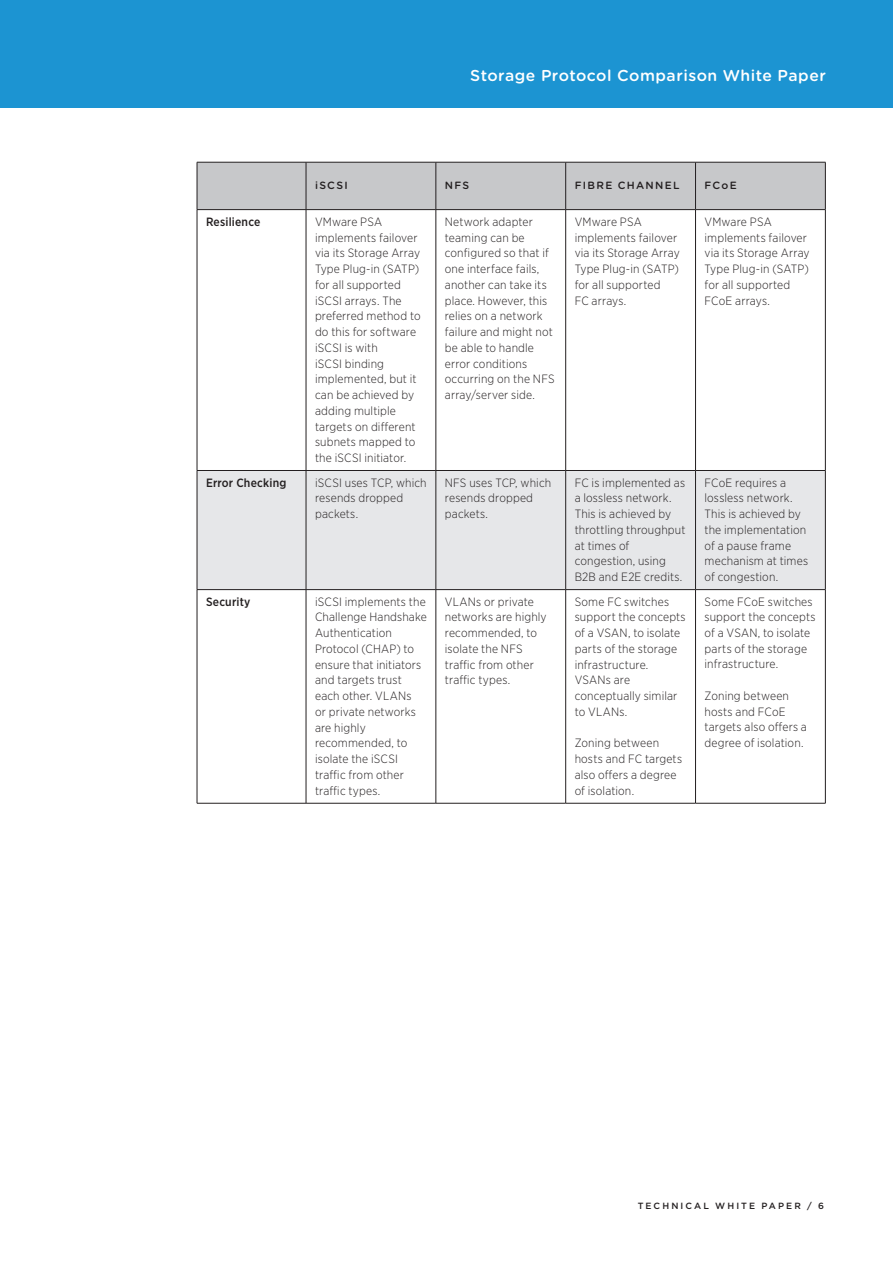
<style>
.page{position:relative;width:893px;height:1263px;background:#fff}
.page>*{position:absolute;margin:0;border:0;box-sizing:border-box;transform-origin:0 0}
.t1{font:500 15.75px "Gotham Rounded";letter-spacing:.03em;color:#fff}
.t2{font:300 12px/15.8px "Gotham Narrow";letter-spacing:.015em;color:#231f20}
.t3{font:500 12px "Gotham Narrow";letter-spacing:.015em;color:#231f20}
.t4{font:500 10.5px "Gotham Rounded";letter-spacing:.125em;color:#231f20}
.t5{font:500 9px "Gotham";letter-spacing:.23em;color:#231f20}
</style>
<div class="page">
<div style="left:0;top:0;width:893px;height:108px;background:#1c94d2"></div>
<div style="left:198px;top:163px;width:627px;height:46px;background:#c7c8ca"></div>
<div style="left:198px;top:471px;width:627px;height:118px;background:#e6e7e9"></div>
<hr style="left:306px;top:162px;width:1px;height:47px;background:#231f20">
<hr style="left:436px;top:162px;width:1px;height:47px;background:#231f20">
<hr style="left:565px;top:162px;width:1px;height:47px;background:#231f20">
<hr style="left:695px;top:162px;width:1px;height:47px;background:#231f20">
<hr style="left:306px;top:210px;width:1px;height:260px;background:#231f20">
<hr style="left:436px;top:210px;width:1px;height:260px;background:#231f20">
<hr style="left:565px;top:210px;width:1px;height:260px;background:#231f20">
<hr style="left:695px;top:210px;width:1px;height:260px;background:#231f20">
<hr style="left:197px;top:470px;width:109px;height:1px;background:#231f20">
<hr style="left:306px;top:470px;width:130px;height:1px;background:#231f20">
<hr style="left:306px;top:471px;width:1px;height:118px;background:#231f20">
<hr style="left:436px;top:470px;width:130px;height:1px;background:#231f20">
<hr style="left:436px;top:471px;width:1px;height:118px;background:#231f20">
<hr style="left:566px;top:470px;width:129px;height:1px;background:#231f20">
<hr style="left:565px;top:471px;width:1px;height:118px;background:#231f20">
<hr style="left:695px;top:470px;width:130px;height:1px;background:#231f20">
<hr style="left:695px;top:471px;width:1px;height:118px;background:#231f20">
<hr style="left:197px;top:589px;width:109px;height:1px;background:#231f20">
<hr style="left:306px;top:589px;width:130px;height:1px;background:#231f20">
<hr style="left:306px;top:590px;width:1px;height:213px;background:#231f20">
<hr style="left:436px;top:589px;width:130px;height:1px;background:#231f20">
<hr style="left:436px;top:590px;width:1px;height:213px;background:#231f20">
<hr style="left:566px;top:589px;width:129px;height:1px;background:#231f20">
<hr style="left:565px;top:590px;width:1px;height:213px;background:#231f20">
<hr style="left:695px;top:589px;width:130px;height:1px;background:#231f20">
<hr style="left:695px;top:590px;width:1px;height:213px;background:#231f20">
<hr style="left:197px;top:803px;width:109px;height:1px;background:#231f20">
<hr style="left:306px;top:803px;width:130px;height:1px;background:#231f20">
<hr style="left:436px;top:803px;width:130px;height:1px;background:#231f20">
<hr style="left:566px;top:803px;width:129px;height:1px;background:#231f20">
<hr style="left:695px;top:803px;width:130px;height:1px;background:#231f20">
<hr style="left:197px;top:210px;width:1px;height:260px;background:#231f20">
<hr style="left:825px;top:210px;width:1px;height:260px;background:#231f20">
<hr style="left:197px;top:471px;width:1px;height:118px;background:#231f20">
<hr style="left:825px;top:471px;width:1px;height:118px;background:#231f20">
<hr style="left:197px;top:590px;width:1px;height:213px;background:#231f20">
<hr style="left:825px;top:590px;width:1px;height:213px;background:#231f20">
<hr style="left:197px;top:162px;width:109px;height:1px;background:#231f20">
<hr style="left:197px;top:162px;width:1px;height:47px;background:#231f20">
<hr style="left:306px;top:162px;width:130px;height:1px;background:#231f20">
<hr style="left:436px;top:162px;width:130px;height:1px;background:#231f20">
<hr style="left:566px;top:162px;width:129px;height:1px;background:#231f20">
<hr style="left:695px;top:162px;width:130px;height:1px;background:#231f20">
<hr style="left:825px;top:162px;width:1px;height:47px;background:#231f20">
<hr style="left:197px;top:209px;width:109px;height:1px;background:#231f20">
<hr style="left:306px;top:209px;width:130px;height:1px;background:#231f20">
<hr style="left:436px;top:209px;width:130px;height:1px;background:#231f20">
<hr style="left:566px;top:209px;width:129px;height:1px;background:#231f20">
<hr style="left:695px;top:209px;width:130px;height:1px;background:#231f20">
<h1 class="t1" style="left:470px;top:64px;width:357px">Storage Protocol Comparison White Paper</h1>
<p class="t4" style="left:315px;top:178px;width:34px">iSCSI</p>
<p class="t4" style="left:445px;top:178px;width:26px">NFS</p>
<p class="t4" style="left:575px;top:178px;width:106px">Fi bre Chann el</p>
<p class="t4" style="left:704px;top:178px;width:32px">FCoE</p>
<p class="t3" style="left:206px;top:214px;width:56px">Resilience</p>
<p class="t2" style="left:315px;top:214px;width:107px">VMware PSA implements failover via its Storage Array<br>Type Plug-in (SATP) for all supported iSCSI arrays. The preferred method to do this for software iSCSI is with<br>iSCSI binding implemented, but it can be achieved by adding multiple targets on different subnets mapped to the iSCSI initiator.</p>
<p class="t2" style="left:445px;top:213px;width:111px">Network adapter teaming can be configured so that if one interface fails, another can take its place. However, this relies on a network failure and might not be able to handle error conditions occurring on the NFS array/server side.</p>
<p class="t2" style="left:575px;top:213px;width:107px">VMware PSA implements failover via its Storage Array<br>Type Plug-in (SATP) for all supported<br>FC arrays.</p>
<p class="t2" style="left:704px;top:213px;width:107px">VMware PSA implements failover via its Storage Array<br>Type Plug-in (SATP) for all supported<br>FCoE arrays.</p>
<p class="t3" style="left:206px;top:475px;width:82px">Error Checking</p>
<p class="t2" style="left:315px;top:474px;width:113px">iSCSI uses TCP, which resends dropped packets.</p>
<p class="t2" style="left:445px;top:474px;width:108px">NFS uses TCP, which resends dropped packets.</p>
<p class="t2" style="left:575px;top:474px;width:112px">FC is implemented as a lossless network.<br>This is achieved by throttling throughput at times of congestion, using<br>B2B and E2E credits.</p>
<p class="t2" style="left:704px;top:474px;width:105px">FCoE requires a lossless network.<br>This is achieved by the implementation of a pause frame mechanism at times of congestion.</p>
<p class="t3" style="left:206px;top:594px;width:46px">Security</p>
<p class="t2" style="left:315px;top:593px;width:113px">iSCSI implements the<br>Challenge Handshake<br>Authentication<br>Protocol (CHAP) to ensure that initiators and targets trust each other. VLANs<br>or private networks are highly recommended, to isolate the iSCSI traffic from other traffic types.</p>
<p class="t2" style="left:445px;top:593px;width:103px">VLANs or private networks are highly recommended, to isolate the NFS traffic from other traffic types.</p>
<p class="t2" style="left:575px;top:593px;width:112px">Some FC switches support the concepts of a VSAN, to isolate parts of the storage infrastructure.<br>VSANs are conceptually similar to VLANs.</p>
<p class="t2" style="left:705px;top:593px;width:112px">Some FCoE switches support the concepts of a VSAN, to isolate parts of the storage infrastructure.</p>
<p class="t2" style="left:705px;top:688px;width:104px">Zoning between hosts and FCoE targets also offers a degree of isolation.</p>
<p class="t2" style="left:575px;top:735px;width:109px">Zoning between hosts and FC targets also offers a degree of isolation.</p>
<p class="t5" style="left:638px;top:1200px;width:188px">TECHNICAL WHITE PAP ER / 6</p>
</div>
